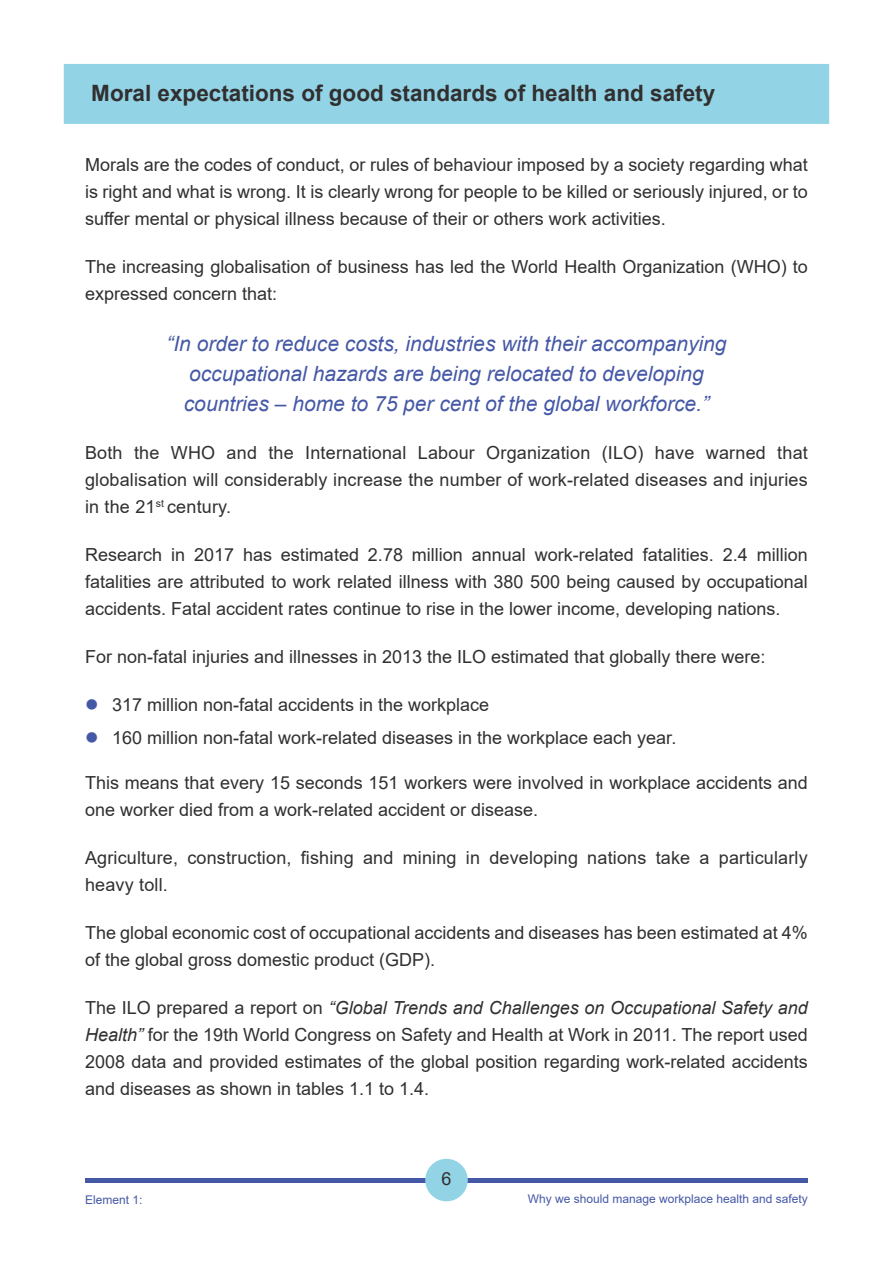
<style>
.page{position:relative;width:893px;height:1263px;background:#fff}
.page>*{position:absolute;margin:0;border:0;box-sizing:border-box;transform-origin:0 0}
.Subheading_H2{font:700 22.5px "Arial";color:#312f30}
.quote{font:italic 21px/30px "Arial";color:#4558a6;text-align:center}
.main_body_text{font:18px/27px "Arial";color:#312f30;text-align:justify}
.t1{font:12px "Arial";color:#4558a6}
.s1{font-style:italic}
</style>
<div class="page">
<hr style="left:85px;top:1178px;width:723px;height:4px;background:#4558a6">
<div style="left:425px;top:1159px;width:43px;height:42px;background:#92d3e5;border-radius:50%"></div>
<div style="left:64px;top:64px;width:765px;height:60px;background:#92d3e5"></div>
<p class="Subheading_H2" style="left:91px;top:78px;width:625px">Moral expectations of good standards of health and safety</p>
<p class="main_body_text" style="left:85px;top:151px;width:724px">Morals are the codes of conduct, or rules of behaviour imposed by a society regarding what is right and what is wrong. It is clearly wrong for people to be killed or seriously injured, or to suffer mental or physical illness because of their or others work activities.</p>
<p class="main_body_text" style="left:85px;top:253px;width:724px">The increasing globalisation of business has led the World Health Organization (WHO) to expressed concern that:</p>
<p class="quote" style="left:166px;top:329px;width:562px">“In order to reduce costs, industries with their accompanying occupational hazards are being relocated to developing countries – home to 75 per cent of the global workforce.”</p>
<p class="main_body_text" style="left:85px;top:439px;width:724px">Both the WHO and the International Labour Organization (ILO) have warned that globalisation will considerably increase the number of work-related diseases and injuries in the 21<sup>st</sup> century.</p>
<p class="main_body_text" style="left:85px;top:541px;width:724px">Research in 2017 has estimated 2.78 million annual work-related fatalities. 2.4 million fatalities are attributed to work related illness with 380 500 being caused by occupational accidents. Fatal accident rates continue to rise in the lower income, developing nations.</p>
<p class="main_body_text" style="left:85px;top:643px;width:682px">For non-fatal injuries and illnesses in 2013 the ILO estimated that globally there were:</p>
<p class="main_body_text" style="left:112px;top:691px;width:379px">317 million non-fatal accidents in the workplace</p>
<p class="main_body_text" style="left:112px;top:724px;width:566px">160 million non-fatal work-related diseases in the workplace each year.</p>
<p class="main_body_text" style="left:85px;top:769px;width:724px">This means that every 15 seconds 151 workers were involved in workplace accidents and one worker died from a work-related accident or disease.</p>
<p class="main_body_text" style="left:85px;top:844px;width:724px">Agriculture, construction, fishing and mining in developing nations take a particularly heavy toll.</p>
<p class="main_body_text" style="left:85px;top:919px;width:724px">The global economic cost of occupational accidents and diseases has been estimated at 4% of the global gross domestic product (GDP).</p>
<p class="main_body_text" style="left:85px;top:994px;width:724px">The ILO prepared a report on <span class="s1">“Global Trends and Challenges on Occupational Safety and Health”</span> for the 19th World Congress on Safety and Health at Work in 2011. The report used 2008 data and provided estimates of the global position regarding work-related accidents and diseases as shown in tables 1.1 to 1.4.</p>
<p class="main_body_text" style="left:441px;top:1165px;width:12px">6</p>
<p class="t1" style="left:85px;top:1191px;width:59px">Element 1:</p>
<p class="t1" style="left:528px;top:1190px;width:282px">Why we should manage workplace health and safety</p>
</div>
